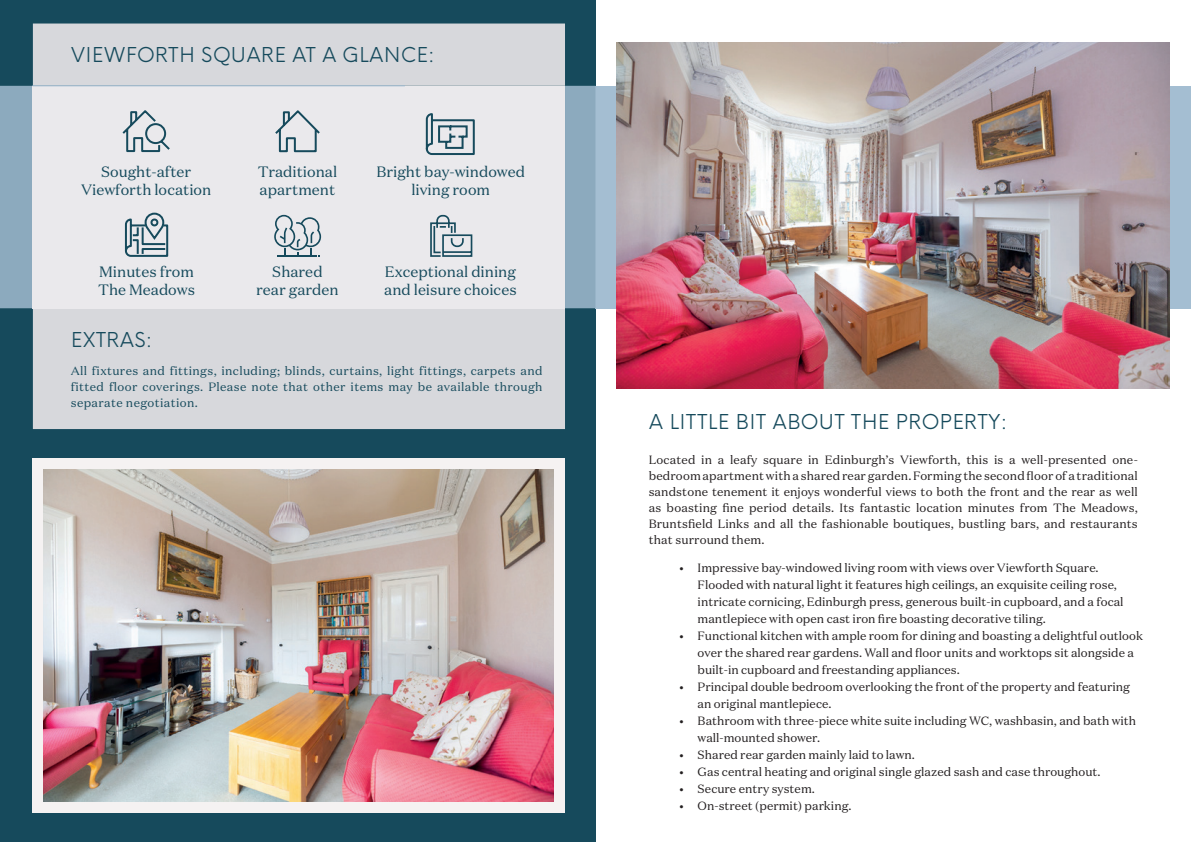
<style>
.page{position:relative;width:1191px;height:842px;background:#fff}
.page>*{position:absolute;margin:0;border:0;box-sizing:border-box;transform-origin:0 0}
.t1{font:20px "Coulters Neue Einstellung";letter-spacing:.01em;color:#164a5c}
.t2{font:15px/18px "Domaine Text";color:#164a5c}
.t3{font:12px/17px "Domaine Text";color:#231f20}
.t4{font:12px/16px "Domaine Text";letter-spacing:.03em;color:#164a5c;text-align:justify}
</style>
<div class="page">
<div style="left:0;top:0;width:595px;height:842px;background:#164a5c"></div>
<img style="left:43px;top:469px;width:511px;height:333px">
<div style="left:32px;top:458px;width:11px;height:355px;background:#f5f2f2"></div>
<div style="left:554px;top:458px;width:10px;height:355px;background:#f5f2f2"></div>
<div style="left:32px;top:458px;width:532px;height:11px;background:#f5f2f2"></div>
<div style="left:32px;top:802px;width:532px;height:11px;background:#f5f2f2"></div>
<div style="left:595px;top:86px;width:596px;height:222px;background:#a4bed2"></div>
<div style="left:0;top:86px;width:595px;height:222px;background:#8caabe"></div>
<img style="left:617px;top:42px;width:552px;height:346px">
<div style="left:33px;top:24px;width:532px;height:405px;background:#d7d8dc"></div>
<div style="left:33px;top:86px;width:532px;height:222px;background:#eae9ec"></div>
<svg style="left:274px;top:215px;width:47px;height:42px"></svg>
<svg style="left:124px;top:212px;width:45px;height:45px"></svg>
<svg style="left:122px;top:110px;width:48px;height:43px"></svg>
<svg style="left:425px;top:113px;width:50px;height:42px"></svg>
<hr style="left:32px;top:85px;width:373px;height:1px;background:#9bb8ce">
<svg style="left:275px;top:110px;width:45px;height:43px"></svg>
<svg style="left:430px;top:215px;width:43px;height:42px"></svg>
<h1 class="t1" style="left:71px;top:37px;width:365px">VIEWFORTH SQUARE AT A GLANCE:</h1>
<p class="t2" style="left:81px;top:162px;width:132px;text-align:center">Sought-after<br>Viewforth location</p>
<p class="t2" style="left:258px;top:163px;width:81px">Traditional apartment</p>
<p class="t2" style="left:376px;top:163px;width:150px;text-align:center">Bright bay-windowed living room</p>
<p class="t2" style="left:98px;top:263px;width:99px">Minutes from<br>The Meadows</p>
<h1 class="t1" style="left:71px;top:322px;width:83px">EXTRAS:</h1>
<p class="t4" style="left:71px;top:362px;width:473px">All fixtures and fittings, including; blinds, curtains, light fittings, carpets and fitted floor coverings. Please note that other items may be available through separate negotiation.</p>
<p class="t2" style="left:256px;top:263px;width:84px;text-align:center">Shared rear garden</p>
<p class="t2" style="left:384px;top:263px;width:134px">Exceptional dining and leisure choices</p>
<h1 class="t1" style="left:649px;top:405px;width:360px">A LITTLE BIT ABOUT THE PROPERTY:</h1>
<p class="t3" style="left:648px;top:452px;width:491px;line-height:16px;text-align:justify">Located in a leafy square in Edinburgh’s Viewforth, this is a well-presented one&shy;bedroom apartment with a shared rear garden. Forming the second floor of a traditional sandstone tenement it enjoys wonderful views to both the front and the rear as well as boasting fine period details. Its fantastic location minutes from The Meadows, Bruntsfield Links and all the fashionable boutiques, bustling bars, and restaurants that surround them.</p>
<p class="t3" style="left:697px;top:559px;width:427px;text-indent:-18px">• Impressive bay-windowed living room with views over Viewforth Square.<br>Flooded with natural light it features high ceilings, an exquisite ceiling rose, intricate cornicing, Edinburgh press, generous built-in cupboard, and a focal mantlepiece with open cast iron fire boasting decorative tiling.</p>
<p class="t3" style="left:697px;top:627px;width:447px;text-indent:-18px">• Functional kitchen with ample room for dining and boasting a delightful outlook over the shared rear gardens. Wall and floor units and worktops sit alongside a built-in cupboard and freestanding appliances.</p>
<p class="t3" style="left:697px;top:678px;width:434px;text-indent:-18px">• Principal double bedroom overlooking the front of the property and featuring an original mantlepiece.</p>
<p class="t3" style="left:697px;top:712px;width:440px;text-indent:-18px">• Bathroom with three-piece white suite including WC, washbasin, and bath with wall-mounted shower.</p>
<p class="t3" style="left:679px;top:746px;width:237px">• Shared rear garden mainly laid to lawn.</p>
<p class="t3" style="left:679px;top:763px;width:422px">• Gas central heating and original single glazed sash and case throughout.</p>
<p class="t3" style="left:679px;top:780px;width:137px">• Secure entry system.</p>
<p class="t3" style="left:679px;top:797px;width:173px">• On-street (permit) parking.</p>
</div>
